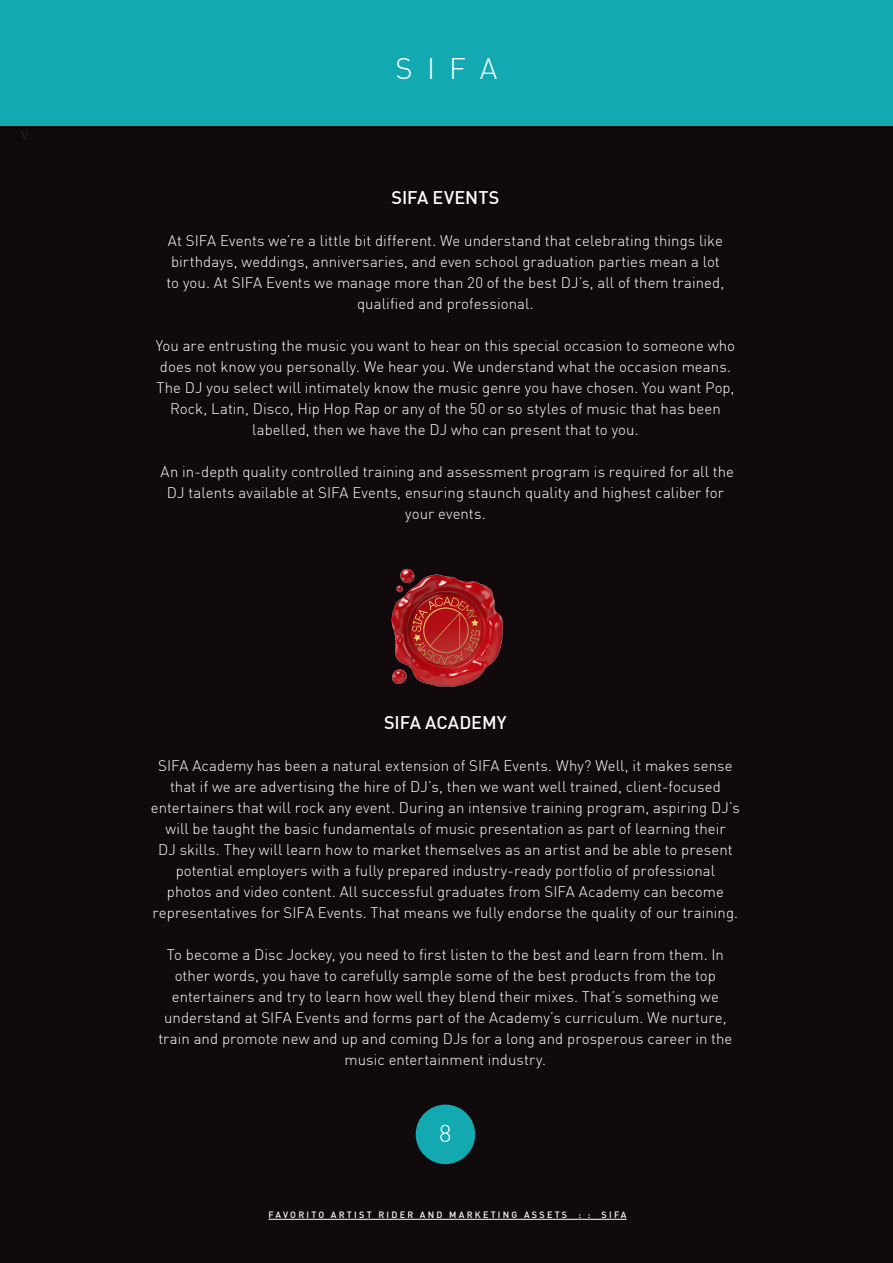
<style>
.page{position:relative;width:893px;height:1263px;background:#fff}
.page>*{position:absolute;margin:0;border:0;box-sizing:border-box;transform-origin:0 0}
.t1{font:300 29.25px "DIN";color:#fff}
.t2{font:300 24px "DIN";color:#fff}
.t3{font:500 18px "DIN";letter-spacing:-.005em;color:#fff}
.t4{font:300 15px/21px "DIN";letter-spacing:.005em;color:#fff;text-align:center}
.t5{font:500 9px "DIN";letter-spacing:.25em;color:#fff}
</style>
<div class="page">
<div style="left:0;top:0;width:893px;height:127px;background:#13a9b1"></div>
<div style="left:0;top:127px;width:893px;height:1136px;background:#110a0c"></div>
<div style="left:416px;top:1104px;width:59px;height:60px;background:#13a9b1;border-radius:50%"></div>
<hr style="left:268px;top:1219px;width:359px;height:1px;background:#fff">
<img style="left:391px;top:568px;width:112px;height:119px">
<p class="t1" style="left:396px;top:50px;width:103px">SIFA</p>
<p class="t3" style="left:391px;top:186px;width:109px">SIFA EVENTS</p>
<p class="t4" style="left:167px;top:230px;width:559px">At SIFA Events we’re a little bit different. We understand that celebrating things like birthdays, weddings, anniversaries, and even school graduation parties mean a lot to you. At SIFA Events we manage more than 20 of the best DJ’s, all of them trained, qualified and professional.</p>
<p class="t4" style="left:156px;top:335px;width:581px">You are entrusting the music you want to hear on this special occasion to someone who does not know you personally. We hear you. We understand what the occasion means.<br>The DJ you select will intimately know the music genre you have chosen. You want Pop, Rock, Latin, Disco, Hip Hop Rap or any of the 50 or so styles of music that has been labelled, then we have the DJ who can present that to you.</p>
<p class="t4" style="left:161px;top:461px;width:575px">An in-depth quality controlled training and assessment program is required for all the<br>DJ talents available at SIFA Events, ensuring staunch quality and highest caliber for your events.</p>
<p class="t3" style="left:384px;top:711px;width:124px">SIFA ACADEMY</p>
<p class="t4" style="left:151px;top:755px;width:590px">SIFA Academy has been a natural extension of SIFA Events. Why? Well, it makes sense that if we are advertising the hire of DJ’s, then we want well trained, client-focused entertainers that will rock any event. During an intensive training program, aspiring DJ’s will be taught the basic fundamentals of music presentation as part of learning their<br>DJ skills. They will learn how to market themselves as an artist and be able to present potential employers with a fully prepared industry-ready portfolio of professional<br>photos and video content. All successful graduates from SIFA Academy can become representatives for SIFA Events. That means we fully endorse the quality of our training.</p>
<p class="t4" style="left:158px;top:944px;width:576px">To become a Disc Jockey, you need to first listen to the best and learn from them. In other words, you have to carefully sample some of the best products from the top entertainers and try to learn how well they blend their mixes. That’s something we understand at SIFA Events and forms part of the Academy’s curriculum. We nurture, train and promote new and up and coming DJs for a long and prosperous career in the music entertainment industry.</p>
<p class="t2" style="left:439px;top:1119px;width:14px">8</p>
<p class="t5" style="left:268px;top:1209px;width:360px">FAVORITO ARTIST RIDER AND MARKETING ASSETS : : SIFA</p>
</div>
